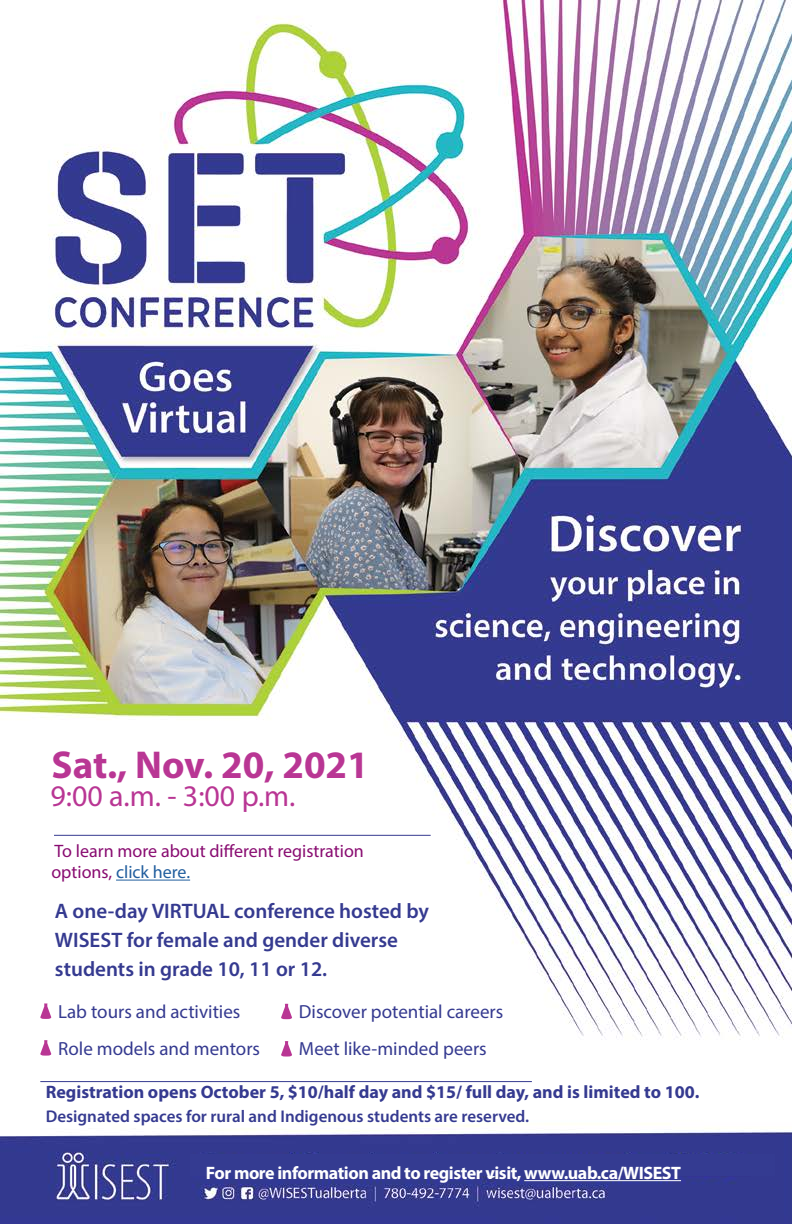
<style>
.page{position:relative;width:792px;height:1224px;background:#fff}
.page>*{position:absolute;margin:0;border:0;box-sizing:border-box;transform-origin:0 0}
.t1{font:700 39px "Myriad Pro";color:#b93694}
.t2{font:30px "Myriad Pro";color:#b93694}
.t3{font:600 21px/29px "Myriad Pro";color:#353a90}
.t4{font:19px/37.3px "Myriad Pro";color:#353a90}
.t5{font:700 18px "Myriad Pro";color:#353a90}
.t6{font:18px/21.6px "Myriad Pro";color:#890c71}
.t7{font:700 18px "Myriad Pro";letter-spacing:-.025em;color:#fff}
.t8{font:600 17px "Myriad Pro";color:#353a90}
.s1{color:#215e9e}
</style>
<div class="page">
<img style="left:0;top:0;width:792px;height:1224px">
<svg style="left:40px;top:1003px;width:11px;height:16px"></svg>
<svg style="left:40px;top:1040px;width:11px;height:16px"></svg>
<svg style="left:281px;top:1004px;width:11px;height:15px"></svg>
<svg style="left:281px;top:1041px;width:11px;height:16px"></svg>
<hr style="left:40px;top:1081px;width:492px;height:1px;background:#353a90">
<hr style="left:54px;top:835px;width:377px;height:1px;background:#353a90">
<hr style="left:116px;top:880px;width:74px;height:1px;background:#215e9e">
<div style="left:190px;top:1154px;width:585px;height:22px;background:#343b91"></div>
<hr style="left:524px;top:1180px;width:157px;height:1px;background:#fff">
<h1 class="t1" style="left:51px;top:739px;width:319px">Sat., Nov. 20, 2021</h1>
<h2 class="t2" style="left:50px;top:778px;width:247px">9:00 a.m. - 3:00 p.m.</h2>
<p class="t6" style="left:51px;top:840px;width:314px">To learn more about different registration options, <span class="s1">click here.</span></p>
<p class="t3" style="left:55px;top:896px;width:376px">A one-day VIRTUAL conference hosted by<br>WISEST for female and gender diverse students in grade 10, 11 or 12.</p>
<p class="t4" style="left:58px;top:993px;width:203px">Lab tours and activities<br>Role models and mentors</p>
<p class="t4" style="left:299px;top:993px;width:206px">Discover potential careers<br>Meet like-minded peers</p>
<p class="t5" style="left:46px;top:1081px;width:655px">Registration opens October 5, $10/half day and $15/ full day, and is limited to 100.</p>
<p class="t8" style="left:46px;top:1106px;width:485px">Designated spaces for rural and Indigenous students are reserved.</p>
<p class="t7" style="left:206px;top:1161px;width:477px">For more information and to register visit, www.uab.ca/WISEST</p>
</div>
